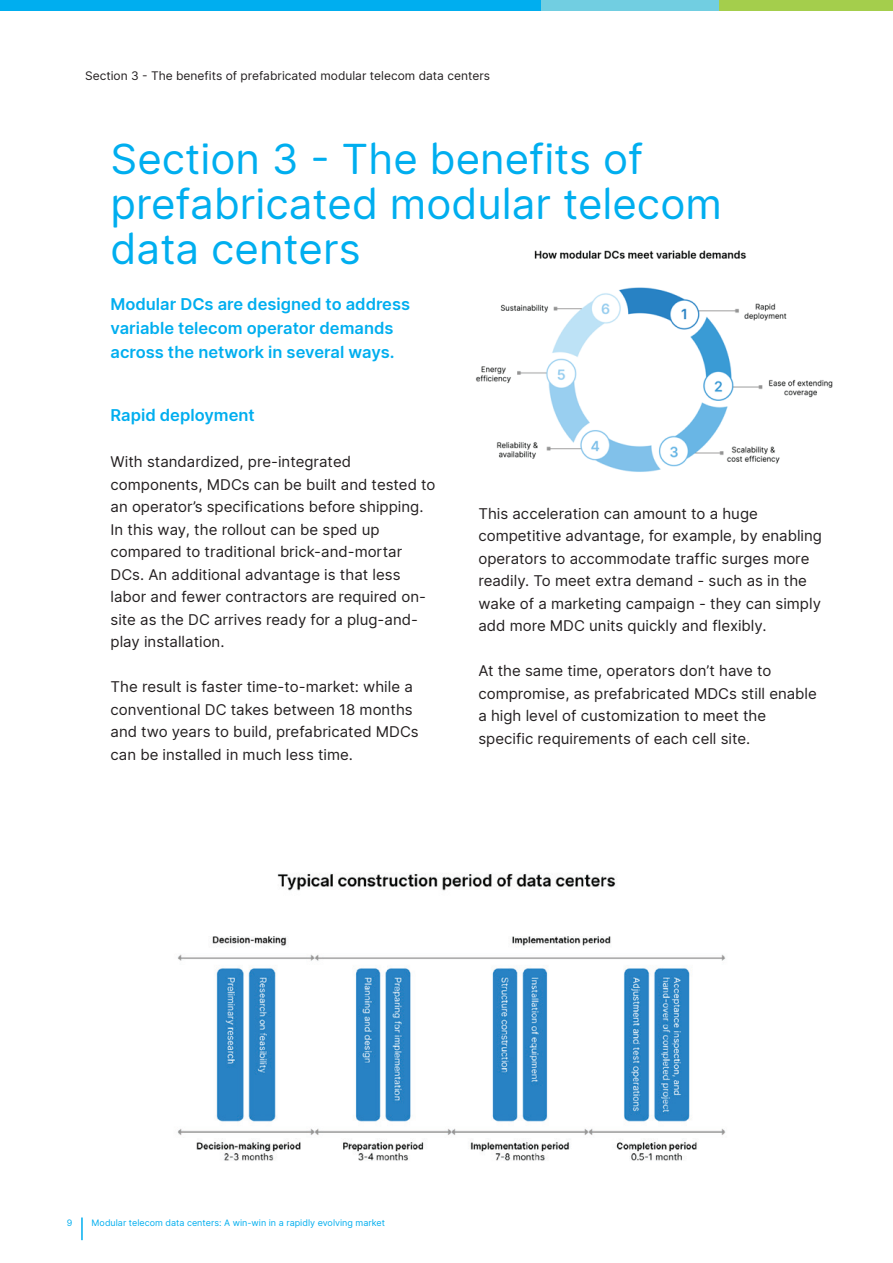
<style>
.page{position:relative;width:893px;height:1263px;background:#fff}
.page>*{position:absolute;margin:0;border:0;box-sizing:border-box;transform-origin:0 0}
.t1{font:42px/45px "Delta Sans";color:#00aeef}
.t2{font:600 16.5px/24px "Delta Sans";color:#00aeef}
.t3{font:15px/22.5px "Delta Sans";color:#231f20}
.t4{font:12px "Delta Sans";color:#231f20}
.t5{font:9px "Delta Sans";color:#00aeef}
</style>
<div class="page">
<hr style="left:81px;top:1217px;width:2px;height:23px;background:#00aeef">
<div style="left:719px;top:0;width:174px;height:11px;background:#a4ce4c"></div>
<div style="left:541px;top:0;width:178px;height:11px;background:#71cee1"></div>
<div style="left:0;top:0;width:541px;height:11px;background:#00aeef"></div>
<img style="left:476px;top:250px;width:357px;height:222px">
<img style="left:177px;top:873px;width:549px;height:288px">
<p class="t4" style="left:85px;top:67px;width:407px">Section 3 - The benefits of prefabricated modular telecom data centers</p>
<h1 class="t1" style="left:111px;top:135px;width:613px">Section 3 - The benefits of prefabricated modular telecom data centers</h1>
<p class="t2" style="left:111px;top:292px;width:301px">Modular DCs are designed to address variable telecom operator demands across the network in several ways.</p>
<p class="t2" style="left:111px;top:402px;width:146px">Rapid deployment</p>
<p class="t3" style="left:111px;top:450px;width:326px">With standardized, pre-integrated components, MDCs can be built and tested to an operator’s specifications before shipping.<br>In this way, the rollout can be sped up compared to traditional brick-and-mortar DCs. An additional advantage is that less labor and fewer contractors are required on&shy;site as the DC arrives ready for a plug-and&shy;play installation.</p>
<p class="t3" style="left:111px;top:675px;width:310px">The result is faster time-to-market: while a conventional DC takes between 18 months and two years to build, prefabricated MDCs can be installed in much less time.</p>
<p class="t3" style="left:478px;top:502px;width:345px">This acceleration can amount to a huge competitive advantage, for example, by enabling operators to accommodate traffic surges more readily. To meet extra demand - such as in the wake of a marketing campaign - they can simply add more MDC units quickly and flexibly.</p>
<p class="t3" style="left:478px;top:659px;width:340px">At the same time, operators don’t have to compromise, as prefabricated MDCs still enable a high level of customization to meet the specific requirements of each cell site.</p>
<p class="t5" style="left:67px;top:1216px;width:7px">9</p>
<p class="t5" style="left:92px;top:1216px;width:295px">Modular telecom data centers: A win-win in a rapidly evolving market</p>
</div>
